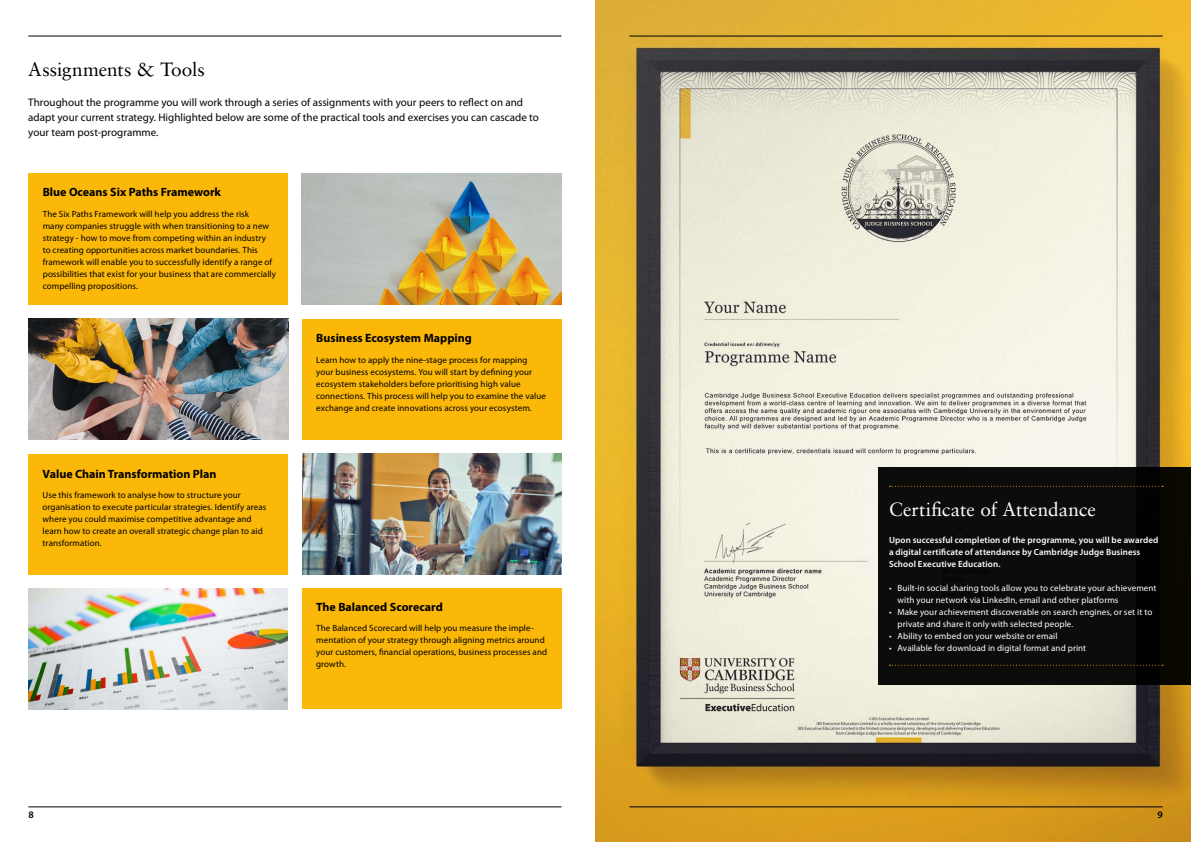
<style>
.page{position:relative;width:1191px;height:842px;background:#fff}
.page>*{position:absolute;margin:0;border:0;box-sizing:border-box;transform-origin:0 0}
.t1{font:19px "Sabon LT";letter-spacing:.005em;color:#fff}
.t2{font:19px "Sabon LT";color:#000}
.t3{font:700 12px "Myriad Pro";color:#000}
.t4{font:11px/15px "Myriad Pro";color:#000}
.t5{font:600 10px "Myriad Pro";color:#000}
.t6{font:9px/12px "Myriad Pro";letter-spacing:.01em;color:#000}
.t7{font:9px/12px "Myriad Pro";letter-spacing:.01em;color:#fff}
.t8{font:600 9px/12px "Myriad Pro";letter-spacing:.01em;color:#fff}
</style>
<div class="page">
<div style="left:302px;top:319px;width:259px;height:120px;background:#fbb808"></div>
<img style="left:302px;top:173px;width:259px;height:132px">
<img style="left:302px;top:454px;width:259px;height:120px">
<div style="left:302px;top:589px;width:259px;height:120px;background:#fbb808"></div>
<div style="left:28px;top:173px;width:260px;height:132px;background:#fbb808"></div>
<img style="left:28px;top:319px;width:260px;height:121px">
<img style="left:28px;top:589px;width:260px;height:120px">
<div style="left:28px;top:454px;width:260px;height:120px;background:#fbb808"></div>
<img style="left:595px;top:0;width:596px;height:842px">
<div style="left:877px;top:467px;width:314px;height:217px;background:#0c0c0b"></div>
<svg style="left:889px;top:486px;width:274px;height:1px"></svg>
<svg style="left:889px;top:665px;width:274px;height:1px"></svg>
<hr style="left:629px;top:36px;width:533px;height:1px;background:#000">
<hr style="left:28px;top:36px;width:533px;height:1px;background:#000">
<hr style="left:629px;top:807px;width:533px;height:1px;background:#000">
<hr style="left:28px;top:807px;width:533px;height:1px;background:#000">
<h1 class="t2" style="left:28px;top:58px;width:178px">Assignments &amp; Tools</h1>
<p class="t4" style="left:28px;top:95px;width:512px">Throughout the programme you will work through a series of assignments with your peers to reflect on and adapt your current strategy. Highlighted below are some of the practical tools and exercises you can cascade to your team post-programme.</p>
<h2 class="t3" style="left:43px;top:186px;width:180px">Blue Oceans Six Paths Framework</h2>
<p class="t6" style="left:43px;top:208px;width:235px">The Six Paths Framework will help you address the risk<br>many companies struggle with when transitioning to a new strategy - how to move from competing within an industry to creating opportunities across market boundaries. This framework will enable you to successfully identify a range of possibilities that exist for your business that are commercially compelling propositions.</p>
<h2 class="t3" style="left:43px;top:467px;width:175px">Value Chain Transformation Plan</h2>
<p class="t6" style="left:43px;top:489px;width:225px">Use this framework to analyse how to structure your organisation to execute particular strategies. Identify areas where you could maximise competitive advantage and learn how to create an overall strategic change plan to aid transformation.</p>
<h2 class="t3" style="left:316px;top:331px;width:157px">Business Ecosystem Mapping</h2>
<p class="t6" style="left:316px;top:354px;width:231px">Learn how to apply the nine-stage process for mapping your business ecosystems. You will start by defining your ecosystem stakeholders before prioritising high value connections. This process will help you to examine the value exchange and create innovations across your ecosystem.</p>
<h2 class="t3" style="left:316px;top:600px;width:128px">The Balanced Scorecard</h2>
<p class="t6" style="left:316px;top:622px;width:232px">The Balanced Scorecard will help you measure the imple&shy;mentation of your strategy through aligning metrics around your customers, financial operations, business processes and growth.</p>
<h1 class="t1" style="left:889px;top:498px;width:208px">Certificate of Attendance</h1>
<p class="t8" style="left:889px;top:534px;width:271px">Upon successful completion of the programme, you will be awarded a digital certificate of attendance by Cambridge Judge Business<br>School Executive Education.</p>
<p class="t7" style="left:897px;top:582px;width:260px;text-indent:-9px">• Built-in social sharing tools allow you to celebrate your achievement with your network via LinkedIn, email and other platforms</p>
<p class="t7" style="left:897px;top:606px;width:256px;text-indent:-9px">• Make your achievement discoverable on search engines, or set it to private and share it only with selected people.</p>
<p class="t7" style="left:889px;top:630px;width:170px">• Ability to embed on your website or email</p>
<p class="t7" style="left:889px;top:642px;width:199px">• Available for download in digital format and print</p>
<p class="t5" style="left:28px;top:809px;width:7px">8</p>
<p class="t5" style="left:1157px;top:809px;width:7px">9</p>
</div>
